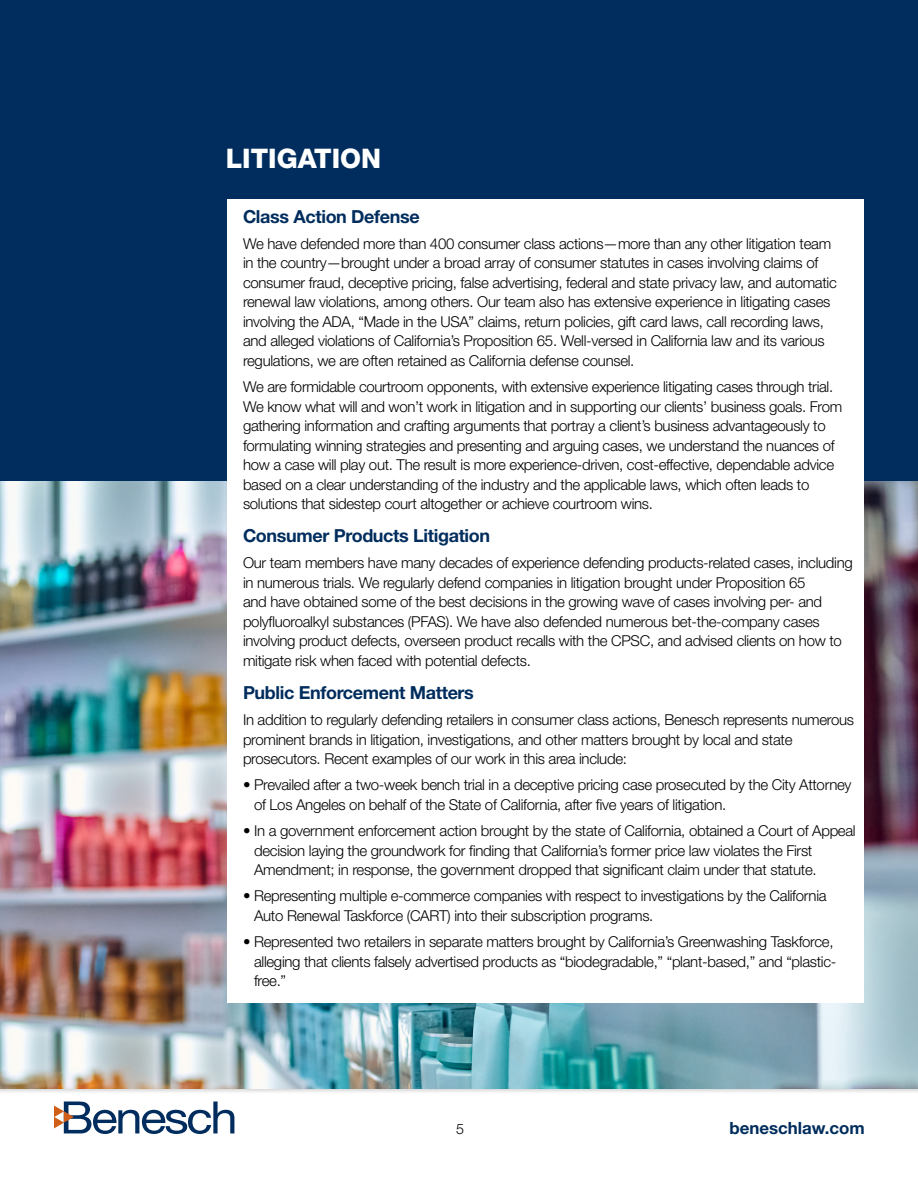
<style>
.page{position:relative;width:918px;height:1188px;background:#fff}
.page>*{position:absolute;margin:0;border:0;box-sizing:border-box;transform-origin:0 0}
.t1{font:800 27px "Helvetica Neue LT Std";color:#fff}
.t2{font:700 18px "Helvetica Neue LT Std";letter-spacing:-.02em;color:#002d5d}
.t3{font:700 16.95px "Helvetica Neue LT Std";color:#002d5d}
.t4{font:300 15px/19.5px "Helvetica Neue LT Std";letter-spacing:-.02em;color:#000}
.t5{font:300 14.25px "Helvetica Neue LT Std";color:#000}
</style>
<div class="page">
<svg style="left:54px;top:1102px;width:180px;height:32px"></svg>
<img style="left:0;top:482px;width:918px;height:607px">
<div style="left:0;top:0;width:918px;height:481px;background:#002d5d"></div>
<div style="left:228px;top:199px;width:636px;height:803px;background:#fff"></div>
<h1 class="t1" style="left:226px;top:142px;width:157px">LITIGATION</h1>
<p class="t2" style="left:243px;top:205px;width:178px">Class Action Defense</p>
<p class="t4" style="left:243px;top:233px;width:595px">We have defended more than 400 consumer class actions—more than any other litigation team in the country—brought under a broad array of consumer statutes in cases involving claims of consumer fraud, deceptive pricing, false advertising, federal and state privacy law, and automatic renewal law violations, among others. Our team also has extensive experience in litigating cases involving the ADA, “Made in the USA” claims, return policies, gift card laws, call recording laws, and alleged violations of California’s Proposition 65. Well-versed in California law and its various regulations, we are often retained as California defense counsel.</p>
<p class="t4" style="left:243px;top:377px;width:601px">We are formidable courtroom opponents, with extensive experience litigating cases through trial.<br>We know what will and won’t work in litigation and in supporting our clients’ business goals. From gathering information and crafting arguments that portray a client’s business advantageously to formulating winning strategies and presenting and arguing cases, we understand the nuances of how a case will play out. The result is more experience-driven, cost-effective, dependable advice based on a clear understanding of the industry and the applicable laws, which often leads to solutions that sidestep court altogether or achieve courtroom wins.</p>
<p class="t2" style="left:243px;top:525px;width:249px">Consumer Products Litigation</p>
<p class="t4" style="left:243px;top:553px;width:611px">Our team members have many decades of experience defending products-related cases, including in numerous trials. We regularly defend companies in litigation brought under Proposition 65<br>and have obtained some of the best decisions in the growing wave of cases involving per- and polyfluoroalkyl substances (PFAS). We have also defended numerous bet-the-company cases involving product defects, overseen product recalls with the CPSC, and advised clients on how to mitigate risk when faced with potential defects.</p>
<p class="t2" style="left:243px;top:681px;width:232px">Public Enforcement Matters</p>
<p class="t4" style="left:243px;top:710px;width:613px">In addition to regularly defending retailers in consumer class actions, Benesch represents numerous prominent brands in litigation, investigations, and other matters brought by local and state prosecutors. Recent examples of our work in this area include:</p>
<p class="t4" style="left:254px;top:775px;width:599px;text-indent:-11px">• Prevailed after a two-week bench trial in a deceptive pricing case prosecuted by the City Attorney of Los Angeles on behalf of the State of California, after five years of litigation.</p>
<p class="t4" style="left:254px;top:821px;width:603px;text-indent:-11px">• In a government enforcement action brought by the state of California, obtained a Court of Appeal decision laying the groundwork for finding that California’s former price law violates the First<br>Amendment; in response, the government dropped that significant claim under that statute.</p>
<p class="t4" style="left:254px;top:886px;width:574px;text-indent:-11px">• Representing multiple e-commerce companies with respect to investigations by the California<br>Auto Renewal Taskforce (CART) into their subscription programs.</p>
<p class="t4" style="left:254px;top:932px;width:584px;text-indent:-11px">• Represented two retailers in separate matters brought by California’s Greenwashing Taskforce, alleging that clients falsely advertised products as “biodegradable,” “plant-based,” and “plastic&shy;free.”</p>
<p class="t5" style="left:456px;top:1120px;width:9px">5</p>
<p class="t3" style="left:729px;top:1117px;width:137px">beneschlaw.com</p>
</div>
